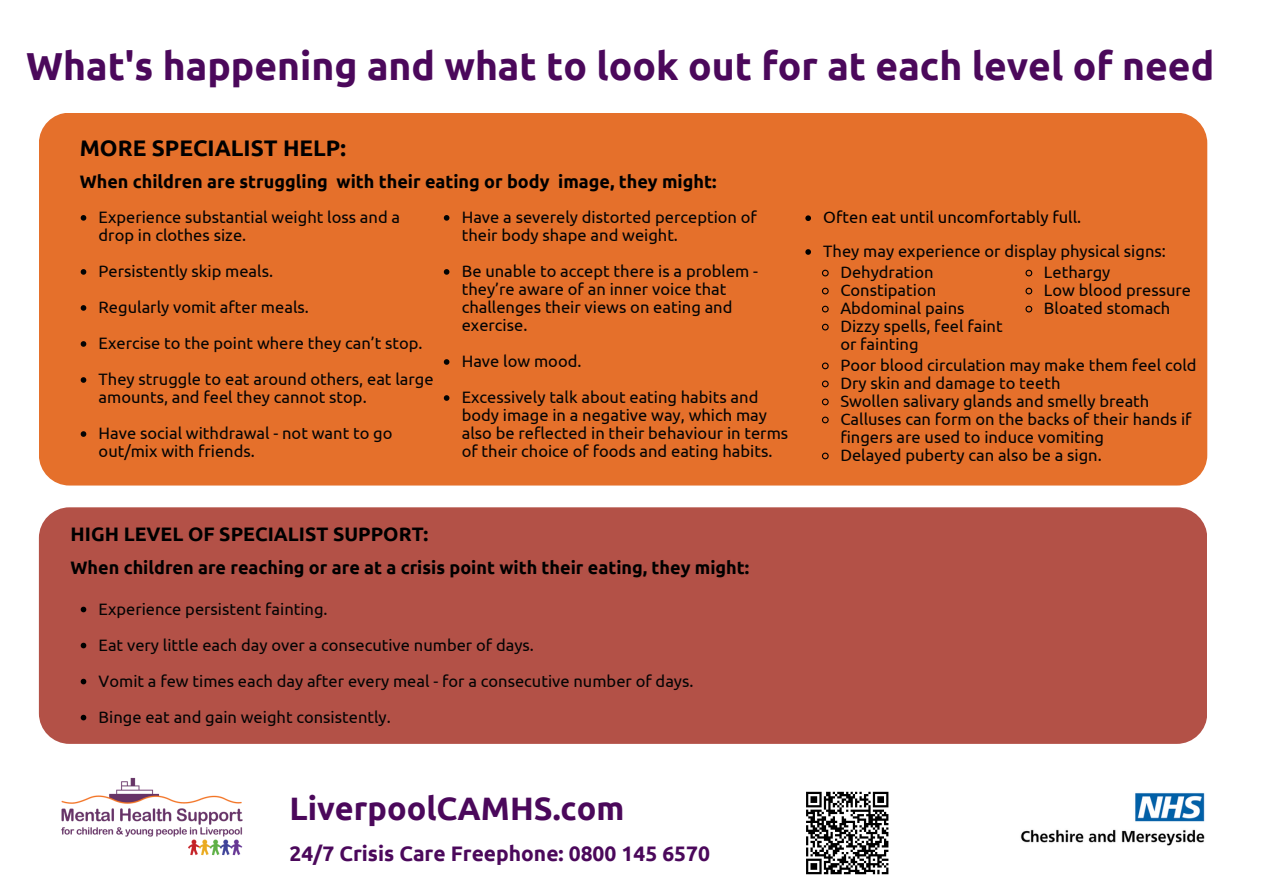
<style>
.page{position:relative;width:1263px;height:894px;background:#fff}
.page>*{position:absolute;margin:0;border:0;box-sizing:border-box;transform-origin:0 0}
.t1{font:700 39px "Ubuntu";color:#4b085b}
.t2{font:700 32.4px "Ubuntu";color:#4b085b}
.t3{font:700 22.5px "Ubuntu";color:#000}
.t4{font:700 21px "Ubuntu";color:#4b085b}
.t5{font:700 19.5px "Ubuntu";color:#000}
.t6{font:700 18px "Ubuntu";color:#000}
.t7{font:16.5px/18px "Ubuntu";color:#040404}
.t8{font:16.5px "Ubuntu";color:#000}
</style>
<div class="page">
<img style="left:1020px;top:793px;width:185px;height:53px">
<svg style="left:806px;top:791px;width:83px;height:84px"></svg>
<div style="left:39px;top:113px;width:1168px;height:372px;background:#e5702b;border-radius:31px"></div>
<div style="left:39px;top:507px;width:1168px;height:236px;background:#b35147;border-radius:31px"></div>
<img style="left:61px;top:777px;width:182px;height:79px">
<svg style="left:805px;top:215px;width:6px;height:6px"></svg>
<svg style="left:805px;top:249px;width:6px;height:6px"></svg>
<svg style="left:81px;top:215px;width:5px;height:5px"></svg>
<svg style="left:81px;top:269px;width:5px;height:5px"></svg>
<svg style="left:81px;top:305px;width:5px;height:5px"></svg>
<svg style="left:81px;top:341px;width:5px;height:5px"></svg>
<svg style="left:81px;top:377px;width:5px;height:5px"></svg>
<svg style="left:81px;top:431px;width:5px;height:5px"></svg>
<svg style="left:444px;top:215px;width:5px;height:5px"></svg>
<svg style="left:444px;top:269px;width:5px;height:5px"></svg>
<svg style="left:444px;top:359px;width:5px;height:5px"></svg>
<svg style="left:444px;top:395px;width:5px;height:5px"></svg>
<svg style="left:81px;top:606px;width:5px;height:6px"></svg>
<svg style="left:81px;top:642px;width:5px;height:6px"></svg>
<svg style="left:81px;top:678px;width:5px;height:6px"></svg>
<svg style="left:81px;top:714px;width:5px;height:6px"></svg>
<svg style="left:822px;top:269px;width:7px;height:8px"></svg>
<svg style="left:822px;top:287px;width:7px;height:8px"></svg>
<svg style="left:822px;top:305px;width:7px;height:8px"></svg>
<svg style="left:822px;top:323px;width:7px;height:8px"></svg>
<svg style="left:822px;top:362px;width:7px;height:8px"></svg>
<svg style="left:822px;top:380px;width:7px;height:8px"></svg>
<svg style="left:822px;top:398px;width:7px;height:8px"></svg>
<svg style="left:822px;top:416px;width:7px;height:8px"></svg>
<svg style="left:822px;top:452px;width:7px;height:8px"></svg>
<svg style="left:1025px;top:269px;width:8px;height:8px"></svg>
<svg style="left:1025px;top:287px;width:8px;height:8px"></svg>
<svg style="left:1025px;top:305px;width:8px;height:8px"></svg>
<p class="t1" style="left:26px;top:43px;width:1190px">What's happening and what to look out for at each level of need</p>
<p class="t3" style="left:80px;top:135px;width:268px">MORE SPECIALIST HELP:</p>
<p class="t6" style="left:80px;top:171px;width:638px">When children are struggling with their eating or body image, they might:</p>
<p class="t7" style="left:99px;top:208px;width:303px">Experience substantial weight loss and a drop in clothes size.</p>
<p class="t7" style="left:99px;top:262px;width:176px">Persistently skip meals.</p>
<p class="t7" style="left:99px;top:298px;width:212px">Regularly vomit after meals.</p>
<p class="t7" style="left:99px;top:334px;width:326px">Exercise to the point where they can’t stop.</p>
<p class="t7" style="left:99px;top:370px;width:336px">They struggle to eat around others, eat large amounts, and feel they cannot stop.</p>
<p class="t7" style="left:99px;top:424px;width:295px">Have social withdrawal - not want to go out/mix with friends.</p>
<p class="t7" style="left:462px;top:208px;width:297px">Have a severely distorted perception of their body shape and weight.</p>
<p class="t7" style="left:462px;top:262px;width:298px">Be unable to accept there is a problem - they’re aware of an inner voice that challenges their views on eating and exercise.</p>
<p class="t7" style="left:462px;top:352px;width:121px">Have low mood.</p>
<p class="t7" style="left:462px;top:388px;width:328px">Excessively talk about eating habits and body image in a negative way, which may also be reflected in their behaviour in terms of their choice of foods and eating habits.</p>
<p class="t5" style="left:71px;top:522px;width:359px">HIGH LEVEL OF SPECIALIST SUPPORT:</p>
<p class="t6" style="left:71px;top:557px;width:680px">When children are reaching or are at a crisis point with their eating, they might:</p>
<p class="t7" style="left:99px;top:599px;width:231px">Experience persistent fainting.</p>
<p class="t7" style="left:99px;top:635px;width:437px">Eat very little each day over a consecutive number of days.</p>
<p class="t7" style="left:99px;top:671px;width:596px">Vomit a few times each day after every meal - for a consecutive number of days.</p>
<p class="t7" style="left:99px;top:707px;width:294px">Binge eat and gain weight consistently.</p>
<p class="t2" style="left:289px;top:789px;width:336px">LiverpoolCAMHS.com</p>
<h3 class="t4" style="left:289px;top:841px;width:422px">24/7 Crisis Care Freephone: 0800 145 6570</h3>
<p class="t8" style="left:823px;top:208px;width:259px">Often eat until uncomfortably full.</p>
<p class="t7" style="left:823px;top:242px;width:344px">They may experience or display physical signs:</p>
<p class="t7" style="left:840px;top:263px;width:95px">Dehydration</p>
<p class="t7" style="left:840px;top:281px;width:97px">Constipation</p>
<h5 class="t7" style="left:840px;top:299px;width:126px">Abdominal pains</h5>
<h6 class="t7" style="left:840px;top:317px;width:164px">Dizzy spells, feel faint or fainting</h6>
<p class="t7" style="left:840px;top:356px;width:358px">Poor blood circulation may make them feel cold</p>
<p class="t7" style="left:840px;top:374px;width:222px">Dry skin and damage to teeth</p>
<p class="t7" style="left:840px;top:392px;width:310px">Swollen salivary glands and smelly breath</p>
<p class="t7" style="left:840px;top:410px;width:353px">Calluses can form on the backs of their hands if fingers are used to induce vomiting</p>
<p class="t7" style="left:840px;top:446px;width:263px">Delayed puberty can also be a sign.</p>
<p class="t7" style="left:1044px;top:263px;width:68px">Lethargy</p>
<h2 class="t7" style="left:1044px;top:281px;width:149px">Low blood pressure</h2>
<h4 class="t7" style="left:1044px;top:299px;width:128px">Bloated stomach</h4>
</div>
